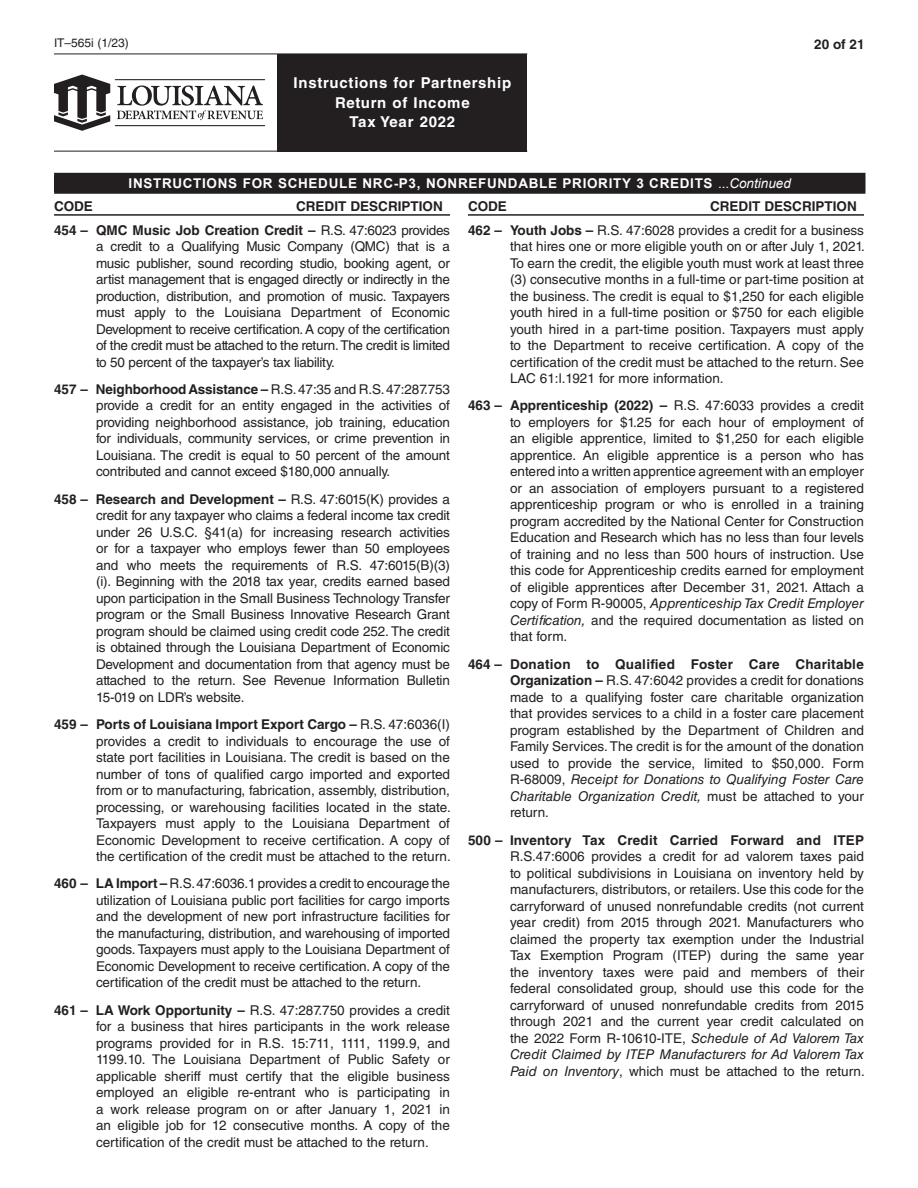
<style>
.page{position:relative;width:918px;height:1188px;background:#fff}
.page>*{position:absolute;margin:0;border:0;box-sizing:border-box;transform-origin:0 0}
.t1{font:700 15px/19.5px "Helvetica LT Std";letter-spacing:.05em;color:#fff;text-align:center}
.Body__Code{font:13.5px/16.5px "Helvetica LT Std";color:#231f20;text-align:justify}
.Subhead{font:700 13.5px "Arial";letter-spacing:.05em;color:#fff}
.BodyText{font:700 13.5px "Helvetica LT Std";color:#231f20}
.t2{font:12px "Helvetica LT Std";color:#231f20}
.s1{font-weight:400}
.s2{font-weight:400;font-style:italic}
.s3{font-weight:700}
.s4{font-style:italic}
</style>
<div class="page">
<div style="left:278px;top:54px;width:249px;height:97px;background:#231f20"></div>
<hr style="left:54px;top:54px;width:224px;height:1px;background:#231f20">
<hr style="left:54px;top:151px;width:224px;height:1px;background:#231f20">
<hr style="left:278px;top:151px;width:249px;height:1px;background:#231f20">
<svg style="left:54px;top:75px;width:211px;height:56px"></svg>
<hr style="left:54px;top:214px;width:396px;height:2px;background:#231f20">
<hr style="left:468px;top:214px;width:396px;height:2px;background:#231f20">
<div style="left:55px;top:174px;width:810px;height:19px;background:#231f20"></div>
<hr style="left:54px;top:173px;width:812px;height:1px;background:#231f20">
<svg style="left:54px;top:174px;width:1px;height:18px"></svg>
<svg style="left:865px;top:174px;width:1px;height:18px"></svg>
<hr style="left:54px;top:192px;width:812px;height:2px;background:#231f20">
<p class="t2" style="left:54px;top:36px;width:76px">IT–565i (1/23)</p>
<p class="BodyText" style="left:814px;top:36px;width:52px">20 of 21</p>
<p class="t1" style="left:294px;top:73px;width:219px">Instructions for Partnership<br>Return of Income<br>Tax Year 2022</p>
<p class="Subhead" style="left:129px;top:175px;width:664px">INSTRUCTIONS FOR SCHEDULE NRC-P3, NONREFUNDABLE PRIORITY 3 CREDITS <span class="s1">...</span><span class="s2">Continued</span></p>
<p class="BodyText" style="left:54px;top:198px;width:41px">CODE</p>
<p class="BodyText" style="left:296px;top:198px;width:148px">CREDIT DESCRIPTION</p>
<p class="BodyText" style="left:468px;top:198px;width:41px">CODE</p>
<p class="BodyText" style="left:710px;top:198px;width:148px">CREDIT DESCRIPTION</p>
<p class="Body__Code" style="left:96px;top:222px;width:356px;text-indent:-42px"><span class="s3">454 – QMC Music Job Creation Credit –</span> R.S. 47:6023 provides a credit to a Qualifying Music Company (QMC) that is a music publisher, sound recording studio, booking agent, or artist management that is engaged directly or indirectly in the production, distribution, and promotion of music. Taxpayers must apply to the Louisiana Department of Economic Development to receive certification. A copy of the certification of the credit must be attached to the return. The credit is limited to 50 percent of the taxpayer’s tax liability.</p>
<p class="Body__Code" style="left:96px;top:381px;width:356px;text-indent:-42px"><span class="s3">457 – Neighborhood Assistance –</span> R.S. 47:35 and R.S. 47:287.753 provide a credit for an entity engaged in the activities of providing neighborhood assistance, job training, education for individuals, community services, or crime prevention in Louisiana. The credit is equal to 50 percent of the amount contributed and cannot exceed $180,000 annually.</p>
<p class="Body__Code" style="left:96px;top:491px;width:356px;text-indent:-42px"><span class="s3">458 – Research and Development –</span> R.S. 47:6015(K) provides a credit for any taxpayer who claims a federal income tax credit under 26 U.S.C. §41(a) for increasing research activities or for a taxpayer who employs fewer than 50 employees and who meets the requirements of R.S. 47:6015(B)(3) (i). Beginning with the 2018 tax year, credits earned based upon participation in the Small Business Technology Transfer program or the Small Business Innovative Research Grant program should be claimed using credit code 252. The credit is obtained through the Louisiana Department of Economic Development and documentation from that agency must be attached to the return. See Revenue Information Bulletin 15-019 on LDR’s website.</p>
<p class="Body__Code" style="left:96px;top:716px;width:356px;text-indent:-42px"><span class="s3">459 – Ports of Louisiana Import Export Cargo –</span> R.S. 47:6036(I) provides a credit to individuals to encourage the use of state port facilities in Louisiana. The credit is based on the number of tons of qualified cargo imported and exported from or to manufacturing, fabrication, assembly, distribution, processing, or warehousing facilities located in the state.<br>Taxpayers must apply to the Louisiana Department of Economic Development to receive certification. A copy of the certification of the credit must be attached to the return.</p>
<p class="Body__Code" style="left:96px;top:875px;width:356px;text-indent:-42px"><span class="s3">460 – LA Import –</span> R.S. 47:6036.1 provides a credit to encourage the utilization of Louisiana public port facilities for cargo imports and the development of new port infrastructure facilities for the manufacturing, distribution, and warehousing of imported goods. Taxpayers must apply to the Louisiana Department of Economic Development to receive certification. A copy of the certification of the credit must be attached to the return.</p>
<p class="Body__Code" style="left:96px;top:1002px;width:356px;text-indent:-42px"><span class="s3">461 – LA Work Opportunity –</span> R.S. 47:287.750 provides a credit for a business that hires participants in the work release programs provided for in R.S. 15:711, 1111, 1199.9, and 1199.10. The Louisiana Department of Public Safety or applicable sheriff must certify that the eligible business employed an eligible re-entrant who is participating in a work release program on or after January 1, 2021 in an eligible job for 12 consecutive months. A copy of the certification of the credit must be attached to the return.</p>
<p class="Body__Code" style="left:510px;top:222px;width:356px;text-indent:-42px"><span class="s3">462 – Youth Jobs –</span> R.S. 47:6028 provides a credit for a business that hires one or more eligible youth on or after July 1, 2021.<br>To earn the credit, the eligible youth must work at least three (3) consecutive months in a full-time or part-time position at the business. The credit is equal to $1,250 for each eligible youth hired in a full-time position or $750 for each eligible youth hired in a part-time position. Taxpayers must apply to the Department to receive certification. A copy of the certification of the credit must be attached to the return. See LAC 61:l.1921 for more information.</p>
<p class="Body__Code" style="left:510px;top:397px;width:356px;text-indent:-42px"><span class="s3">463 – Apprenticeship (2022) –</span> R.S. 47:6033 provides a credit to employers for $1.25 for each hour of employment of an eligible apprentice, limited to $1,250 for each eligible apprentice. An eligible apprentice is a person who has entered into a written apprentice agreement with an employer or an association of employers pursuant to a registered apprenticeship program or who is enrolled in a training program accredited by the National Center for Construction Education and Research which has no less than four levels of training and no less than 500 hours of instruction. Use this code for Apprenticeship credits earned for employment of eligible apprentices after December 31, 2021. Attach a copy of Form R-90005, <span class="s4">Apprenticeship Tax Credit Employer Certification,</span> and the required documentation as listed on that form.</p>
<p class="Body__Code" style="left:510px;top:656px;width:356px;text-indent:-42px"><span class="s3">464 – Donation to Qualified Foster Care Charitable Organization –</span> R.S. 47:6042 provides a credit for donations made to a qualifying foster care charitable organization that provides services to a child in a foster care placement program established by the Department of Children and Family Services. The credit is for the amount of the donation used to provide the service, limited to $50,000. Form R-68009, <span class="s4">Receipt for Donations to Qualifying Foster Care Charitable Organization Credit,</span> must be attached to your return.</p>
<p class="Body__Code" style="left:510px;top:832px;width:356px;text-indent:-42px"><span class="s3">500 – Inventory Tax Credit Carried Forward and ITEP </span>R.S.47:6006 provides a credit for ad valorem taxes paid to political subdivisions in Louisiana on inventory held by manufacturers, distributors, or retailers. Use this code for the carryforward of unused nonrefundable credits (not current year credit) from 2015 through 2021. Manufacturers who claimed the property tax exemption under the Industrial Tax Exemption Program (ITEP) during the same year the inventory taxes were paid and members of their federal consolidated group, should use this code for the carryforward of unused nonrefundable credits from 2015 through 2021 and the current year credit calculated on the 2022 Form R-10610-ITE, <span class="s4">Schedule of Ad Valorem Tax Credit Claimed by ITEP Manufacturers for Ad Valorem Tax Paid on Inventory</span>, which must be attached to the return.</p>
</div>
